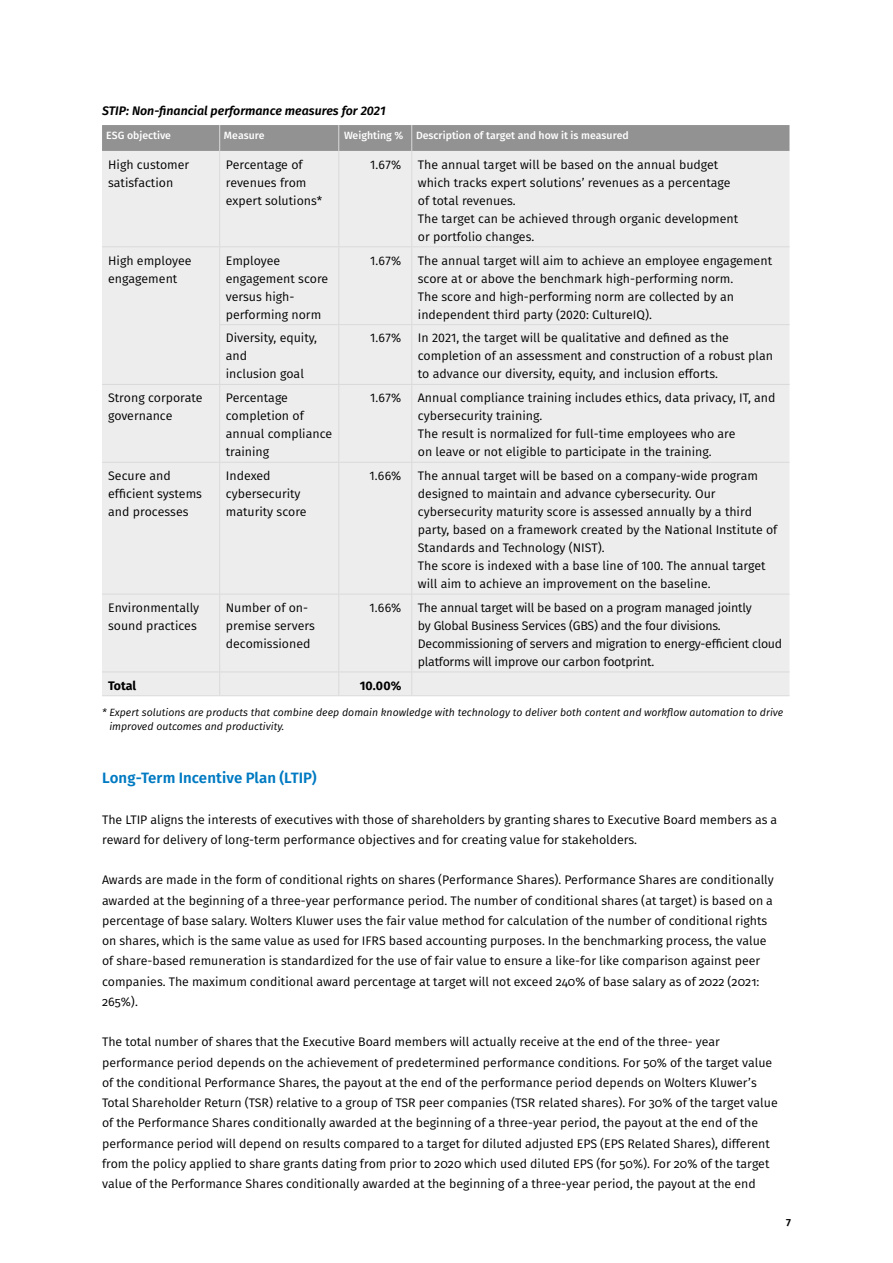
<style>
.page{position:relative;width:893px;height:1263px;background:#fff}
.page>*{position:absolute;margin:0;border:0;box-sizing:border-box;transform-origin:0 0}
.t1{font:600 15px "Fira Sans";letter-spacing:.005em;color:#007ac2}
.t2{font:12.3px/18px "Fira Sans";color:#000}
.t3{font:12.3px/18px "Fira Sans";letter-spacing:-.02em;color:#000}
.t4{font:italic 600 12.3px "Fira Sans";color:#000}
.t5{font:700 12.3px "Fira Sans";color:#000}
.t6{font:italic 10.5px/13.5px "Fira Sans";color:#000}
.t7{font:500 10.5px "Fira Sans";color:#fff}
.t8{font:600 10.5px "Fira Sans";color:#000}
</style>
<div class="page">
<div style="left:102px;top:151px;width:687px;height:544px;background:#ededed"></div>
<div style="left:102px;top:125px;width:687px;height:26px;background:#929292"></div>
<hr style="left:219px;top:151px;width:1px;height:95px;background:#dadada">
<hr style="left:338px;top:151px;width:1px;height:95px;background:#dadada">
<hr style="left:411px;top:151px;width:1px;height:95px;background:#dadada">
<hr style="left:102px;top:246px;width:118px;height:1px;background:#dadada">
<hr style="left:220px;top:246px;width:119px;height:1px;background:#dadada">
<hr style="left:219px;top:247px;width:1px;height:77px;background:#dadada">
<hr style="left:339px;top:246px;width:73px;height:1px;background:#dadada">
<hr style="left:338px;top:247px;width:1px;height:77px;background:#dadada">
<hr style="left:412px;top:246px;width:377px;height:1px;background:#dadada">
<hr style="left:411px;top:247px;width:1px;height:77px;background:#dadada">
<hr style="left:219px;top:324px;width:120px;height:1px;background:#dadada">
<hr style="left:219px;top:325px;width:1px;height:59px;background:#dadada">
<hr style="left:339px;top:324px;width:73px;height:1px;background:#dadada">
<hr style="left:338px;top:325px;width:1px;height:59px;background:#dadada">
<hr style="left:412px;top:324px;width:377px;height:1px;background:#dadada">
<hr style="left:411px;top:325px;width:1px;height:59px;background:#dadada">
<hr style="left:102px;top:384px;width:118px;height:1px;background:#dadada">
<hr style="left:220px;top:384px;width:119px;height:1px;background:#dadada">
<hr style="left:219px;top:385px;width:1px;height:77px;background:#dadada">
<hr style="left:339px;top:384px;width:73px;height:1px;background:#dadada">
<hr style="left:338px;top:385px;width:1px;height:77px;background:#dadada">
<hr style="left:412px;top:384px;width:377px;height:1px;background:#dadada">
<hr style="left:411px;top:385px;width:1px;height:77px;background:#dadada">
<hr style="left:102px;top:462px;width:118px;height:1px;background:#dadada">
<hr style="left:220px;top:462px;width:119px;height:1px;background:#dadada">
<hr style="left:219px;top:463px;width:1px;height:131px;background:#dadada">
<hr style="left:339px;top:462px;width:73px;height:1px;background:#dadada">
<hr style="left:338px;top:463px;width:1px;height:131px;background:#dadada">
<hr style="left:412px;top:462px;width:377px;height:1px;background:#dadada">
<hr style="left:411px;top:463px;width:1px;height:131px;background:#dadada">
<hr style="left:102px;top:594px;width:118px;height:1px;background:#dadada">
<hr style="left:220px;top:594px;width:119px;height:1px;background:#dadada">
<hr style="left:219px;top:594px;width:1px;height:77px;background:#dadada">
<hr style="left:339px;top:594px;width:73px;height:1px;background:#dadada">
<hr style="left:338px;top:594px;width:1px;height:77px;background:#dadada">
<hr style="left:412px;top:594px;width:377px;height:1px;background:#dadada">
<hr style="left:411px;top:594px;width:1px;height:77px;background:#dadada">
<hr style="left:102px;top:671px;width:118px;height:1px;background:#dadada">
<hr style="left:220px;top:671px;width:119px;height:1px;background:#dadada">
<svg style="left:219px;top:672px;width:1px;height:23px"></svg>
<hr style="left:339px;top:671px;width:73px;height:1px;background:#dadada">
<svg style="left:338px;top:672px;width:1px;height:23px"></svg>
<hr style="left:412px;top:671px;width:377px;height:1px;background:#dadada">
<svg style="left:411px;top:672px;width:1px;height:23px"></svg>
<hr style="left:102px;top:695px;width:118px;height:1px;background:#dadada">
<hr style="left:220px;top:695px;width:119px;height:1px;background:#dadada">
<hr style="left:339px;top:695px;width:73px;height:1px;background:#dadada">
<hr style="left:412px;top:695px;width:377px;height:1px;background:#dadada">
<p class="t4" style="left:102px;top:100px;width:285px">STIP: Non-financial performance measures for 2021</p>
<p class="t7" style="left:106px;top:127px;width:66px">ESG objective</p>
<p class="t7" style="left:224px;top:127px;width:42px">Measure</p>
<p class="t7" style="left:344px;top:127px;width:286px">Weighting % Description of target and how it is measured</p>
<p class="t2" style="left:108px;top:155px;width:83px">High customer satisfaction</p>
<p class="t2" style="left:226px;top:155px;width:98px">Percentage of revenues from expert solutions*</p>
<p class="t2" style="left:370px;top:155px;width:33px">1.67%</p>
<p class="t2" style="left:418px;top:155px;width:322px">The annual target will be based on the annual budget which tracks expert solutions’ revenues as a percentage of total revenues.<br>The target can be achieved through organic development or portfolio changes.</p>
<p class="t2" style="left:108px;top:251px;width:85px">High employee engagement</p>
<p class="t2" style="left:226px;top:251px;width:104px">Employee engagement score versus high&shy;performing norm</p>
<p class="t2" style="left:370px;top:251px;width:33px">1.67%</p>
<p class="t2" style="left:418px;top:251px;width:356px">The annual target will aim to achieve an employee engagement score at or above the benchmark high-performing norm.<br>The score and high-performing norm are collected by an independent third party (2020: CultureIQ).</p>
<p class="t2" style="left:226px;top:329px;width:93px">Diversity, equity, and<br>inclusion goal</p>
<p class="t2" style="left:370px;top:329px;width:33px">1.67%</p>
<p class="t2" style="left:418px;top:329px;width:357px">In 2021, the target will be qualitative and defined as the completion of an assessment and construction of a robust plan to advance our diversity, equity, and inclusion efforts.</p>
<p class="t2" style="left:108px;top:389px;width:96px">Strong corporate governance</p>
<p class="t2" style="left:226px;top:389px;width:108px">Percentage completion of annual compliance training</p>
<p class="t2" style="left:370px;top:389px;width:33px">1.67%</p>
<p class="t2" style="left:418px;top:389px;width:359px">Annual compliance training includes ethics, data privacy, IT, and cybersecurity training.<br>The result is normalized for full-time employees who are<br>on leave or not eligible to participate in the training.</p>
<p class="t2" style="left:108px;top:466px;width:95px">Secure and efficient systems and processes</p>
<p class="t2" style="left:226px;top:466px;width:82px">Indexed cybersecurity maturity score</p>
<p class="t2" style="left:369px;top:467px;width:33px">1.66%</p>
<p class="t2" style="left:418px;top:467px;width:361px">The annual target will be based on a company-wide program designed to maintain and advance cybersecurity. Our cybersecurity maturity score is assessed annually by a third party, based on a framework created by the National Institute of Standards and Technology (NIST).<br>The score is indexed with a base line of 100. The annual target will aim to achieve an improvement on the baseline.</p>
<p class="t2" style="left:108px;top:598px;width:93px">Environmentally sound practices</p>
<p class="t2" style="left:226px;top:598px;width:91px">Number of on&shy;premise servers decomissioned</p>
<p class="t2" style="left:369px;top:598px;width:33px">1.66%</p>
<p class="t3" style="left:418px;top:598px;width:366px">The annual target will be based on a program managed jointly<br>by Global Business Services (GBS) and the four divisions.<br>Decommissioning of servers and migration to energy-efficient cloud platforms will improve our carbon footprint.</p>
<p class="t5" style="left:108px;top:675px;width:30px">Total</p>
<p class="t5" style="left:360px;top:675px;width:43px">10.00%</p>
<p class="t6" style="left:109px;top:706px;width:675px;text-indent:-7px">* Expert solutions are products that combine deep domain knowledge with technology to deliver both content and workflow automation to drive improved outcomes and productivity.</p>
<p class="t1" style="left:102px;top:765px;width:216px">Long-Term Incentive Plan (LTIP)</p>
<p class="t2" style="left:102px;top:809px;width:677px;line-height:20.2px">The LTIP aligns the interests of executives with those of shareholders by granting shares to Executive Board members as a reward for delivery of long-term performance objectives and for creating value for stakeholders.</p>
<p class="t2" style="left:102px;top:869px;width:673px;line-height:20.2px">Awards are made in the form of conditional rights on shares (Performance Shares). Performance Shares are conditionally awarded at the beginning of a three-year performance period. The number of conditional shares (at target) is based on a percentage of base salary. Wolters Kluwer uses the fair value method for calculation of the number of conditional rights on shares, which is the same value as used for IFRS based accounting purposes. In the benchmarking process, the value of share-based remuneration is standardized for the use of fair value to ensure a like-for like comparison against peer companies. The maximum conditional award percentage at target will not exceed 240% of base salary as of 2022 (2021:<br>265%).</p>
<p class="t2" style="left:102px;top:1031px;width:677px;line-height:20.2px">The total number of shares that the Executive Board members will actually receive at the end of the three- year performance period depends on the achievement of predetermined performance conditions. For 50% of the target value of the conditional Performance Shares, the payout at the end of the performance period depends on Wolters Kluwer’s Total Shareholder Return (TSR) relative to a group of TSR peer companies (TSR related shares). For 30% of the target value of the Performance Shares conditionally awarded at the beginning of a three-year period, the payout at the end of the performance period will depend on results compared to a target for diluted adjusted EPS (EPS Related Shares), different from the policy applied to share grants dating from prior to 2020 which used diluted EPS (for 50%). For 20% of the target value of the Performance Shares conditionally awarded at the beginning of a three-year period, the payout at the end</p>
<p class="t8" style="left:786px;top:1213px;width:6px">7</p>
</div>
